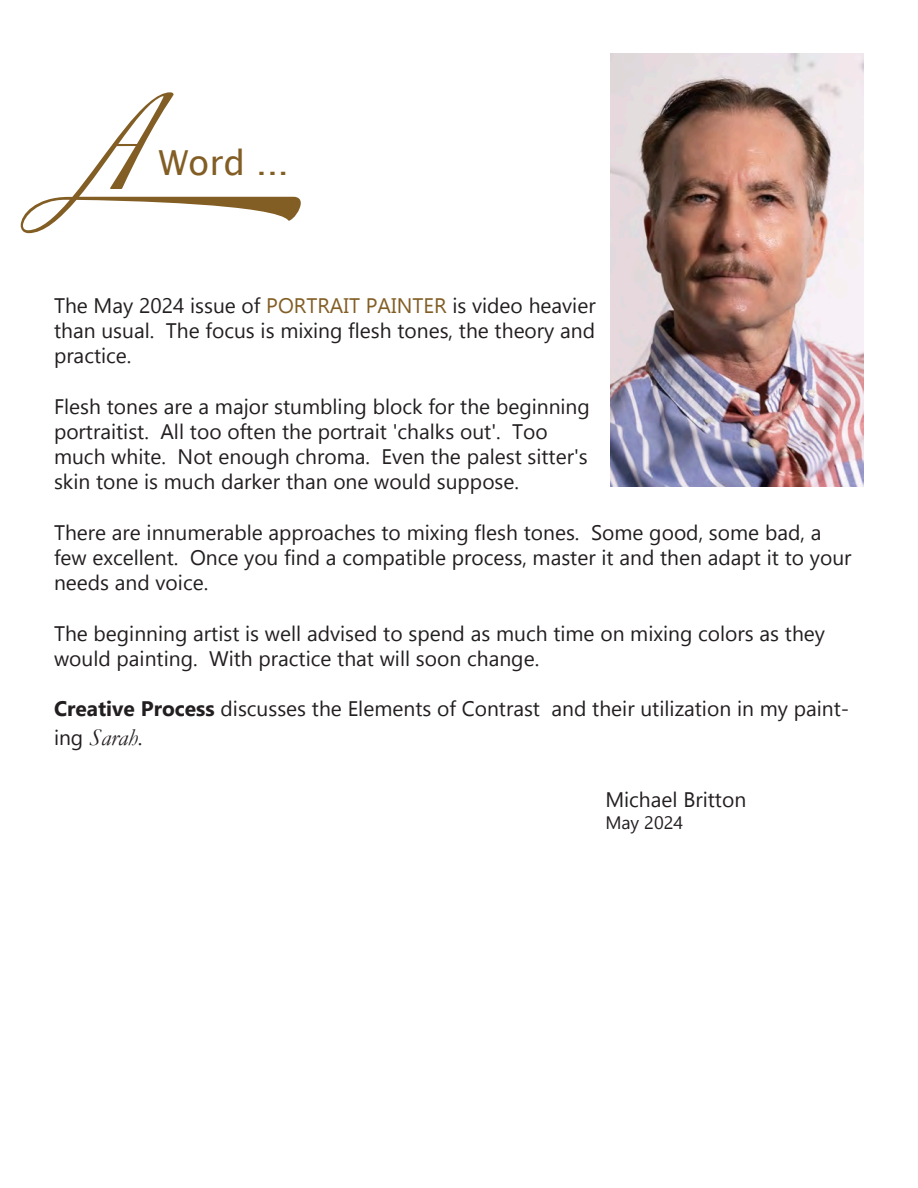
<style>
.page{position:relative;width:918px;height:1188px;background:#fff}
.page>*{position:absolute;margin:0;border:0;box-sizing:border-box;transform-origin:0 0}
.t1{font:108px "Storefront Pro";color:#825e25}
.t2{font:34.5px "Lucida Sans";color:#825e25}
.t3{font:italic 24px "Garamond";color:#231f20}
.t4{font:21px/25.2px "Gadugi";color:#231f20}
.t5{font:18px "Gadugi";color:#231f20}
.s1{color:#825e25}
.s2{font-weight:700}
.s3{font-family:"Gadugi";font-style:normal;font-size:21px}
</style>
<div class="page">
<img style="left:610px;top:54px;width:254px;height:432px">
<h1 class="t1" style="left:54px;top:85px;width:281px">A</h1>
<h2 class="t2" style="left:159px;top:143px;width:132px">Word ...</h2>
<p class="t4" style="left:54px;top:293px;width:543px;text-align:justify">The May 2024 issue of <span class="s1">PORTRAIT PAINTER</span> is video heavier than usual. The focus is mixing flesh tones, the theory and practice.</p>
<p class="t4" style="left:54px;top:394px;width:537px">Flesh tones are a major stumbling block for the beginning portraitist. All too often the portrait 'chalks out'. Too much white. Not enough chroma. Even the palest sitter's skin tone is much darker than one would suppose.</p>
<p class="t4" style="left:54px;top:520px;width:799px">There are innumerable approaches to mixing flesh tones. Some good, some bad, a few excellent. Once you find a compatible process, master it and then adapt it to your needs and voice.</p>
<p class="t4" style="left:54px;top:620px;width:773px">The beginning artist is well advised to spend as much time on mixing colors as they would painting. With practice that will soon change.</p>
<p class="t4" style="left:54px;top:696px;width:797px"><span class="s2">Creative Process</span> discusses the Elements of Contrast and their utilization in my paint-</p>
<p class="t3" style="left:54px;top:721px;width:90px"><span class="s3">ing</span> Sarah<span class="s3">.</span></p>
<p class="t4" style="left:605px;top:787px;width:142px">Michael Britton</p>
<p class="t5" style="left:605px;top:811px;width:79px">May 2024</p>
</div>
